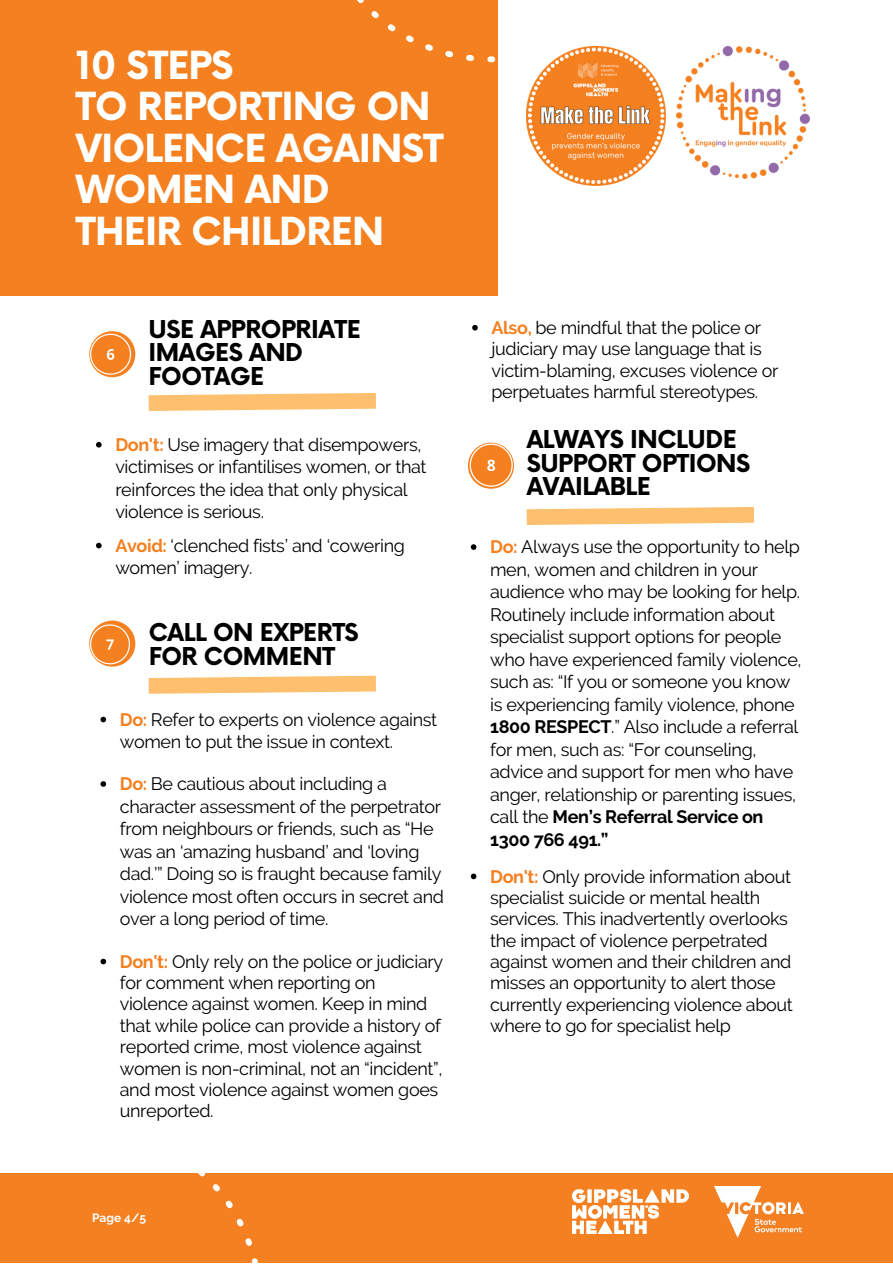
<style>
.page{position:relative;width:893px;height:1264px;background:#fff}
.page>*{position:absolute;margin:0;border:0;box-sizing:border-box;transform-origin:0 0}
.t1{font:700 37.65px/41.5px "Now";letter-spacing:-.02em;color:#fff}
.t2{font:700 24px/23.5px "Now";letter-spacing:-.02em;color:#000001}
.t3{font:18px/22.5px "Raleway";letter-spacing:-.02em;color:#000001}
.t4{font:700 12px "Raleway";color:#fff}
.s1{font-weight:700;color:#f48020}
.s2{font-weight:700}
</style>
<div class="page">
<div style="left:0;top:1173px;width:892px;height:89px;background:#f48021"></div>
<div style="left:0;top:0;width:498px;height:295px;background:#f48020"></div>
<img style="left:526px;top:62px;width:139px;height:123px">
<img style="left:676px;top:47px;width:133px;height:131px">
<img style="left:572px;top:1189px;width:116px;height:44px">
<img style="left:714px;top:1186px;width:89px;height:51px">
<svg style="left:100px;top:781px;width:6px;height:5px"></svg>
<svg style="left:89px;top:331px;width:46px;height:46px"></svg>
<svg style="left:90px;top:334px;width:41px;height:41px;background:#f69c51"></svg>
<svg style="left:148px;top:393px;width:228px;height:18px;background:#fec881"></svg>
<svg style="left:89px;top:620px;width:46px;height:46px"></svg>
<svg style="left:526px;top:507px;width:228px;height:18px;background:#fec881"></svg>
<svg style="left:469px;top:443px;width:44px;height:44px"></svg>
<svg style="left:96px;top:442px;width:6px;height:5px"></svg>
<svg style="left:96px;top:543px;width:6px;height:5px"></svg>
<svg style="left:100px;top:716px;width:6px;height:6px"></svg>
<svg style="left:100px;top:958px;width:6px;height:6px"></svg>
<svg style="left:472px;top:325px;width:6px;height:5px"></svg>
<svg style="left:471px;top:544px;width:5px;height:6px"></svg>
<svg style="left:471px;top:873px;width:5px;height:6px"></svg>
<svg style="left:357px;top:0;width:284px;height:62px"></svg>
<svg style="left:198px;top:1173px;width:60px;height:89px"></svg>
<svg style="left:90px;top:624px;width:286px;height:70px"></svg>
<p class="t1" style="left:76px;top:47px;width:159px">10 STEPS</p>
<p class="t1" style="left:76px;top:88px;width:369px">TO REPORTING ON<br>VIOLENCE AGAINST<br>WOMEN AND</p>
<p class="t1" style="left:76px;top:213px;width:310px">THEIR CHILDREN</p>
<p class="t2" style="left:149px;top:319px;width:214px">USE APPROPRIATE<br>IMAGES AND<br>FOOTAGE</p>
<p class="t3" style="left:115px;top:433px;width:313px"><span class="s1">Don't:</span> Use imagery that disempowers, victimises or infantilises women, or that reinforces the idea that only physical violence is serious.</p>
<p class="t3" style="left:115px;top:534px;width:291px"><span class="s1">Avoid:</span> ‘clenched fists’ and ‘cowering women’ imagery.</p>
<p class="t2" style="left:149px;top:622px;width:211px">CALL ON EXPERTS<br>FOR COMMENT</p>
<p class="t3" style="left:120px;top:708px;width:319px"><span class="s1">Do:</span> Refer to experts on violence against women to put the issue in context.</p>
<p class="t3" style="left:120px;top:772px;width:325px"><span class="s1">Do:</span> Be cautious about including a character assessment of the perpetrator from neighbours or friends, such as “He was an ‘amazing husband’ and ‘loving dad.’” Doing so is fraught because family violence most often occurs in secret and over a long period of time.</p>
<p class="t3" style="left:120px;top:950px;width:325px;line-height:21.3px"><span class="s1">Don't:</span> Only rely on the police or judiciary for comment when reporting on violence against women. Keep in mind that while police can provide a history of reported crime, most violence against women is non-criminal, not an “incident”, and most violence against women goes unreported.</p>
<p class="t4" style="left:92px;top:1211px;width:55px">Page 4/5</p>
<p class="t3" style="left:491px;top:317px;width:288px;line-height:21.3px"><span class="s1">Also,</span> be mindful that the police or judiciary may use language that is victim-blaming, excuses violence or perpetuates harmful stereotypes.</p>
<p class="t2" style="left:526px;top:429px;width:225px">ALWAYS INCLUDE<br>SUPPORT OPTIONS<br>AVAILABLE</p>
<p class="t3" style="left:490px;top:535px;width:313px"><span class="s1">Do:</span> Always use the opportunity to help men, women and children in your audience who may be looking for help.<br>Routinely include information about specialist support options for people who have experienced family violence, such as: “If you or someone you know is experiencing family violence, phone <span class="s2">1800 RESPECT</span>.” Also include a referral for men, such as: “For counseling, advice and support for men who have anger, relationship or parenting issues, call the <span class="s2">Men’s Referral Service on 1300 766 491.”</span></p>
<p class="t3" style="left:490px;top:865px;width:304px;line-height:21.3px"><span class="s1">Don't:</span> Only provide information about specialist suicide or mental health services. This inadvertently overlooks the impact of violence perpetrated against women and their children and misses an opportunity to alert those currently experiencing violence about where to go for specialist help</p>
</div>
